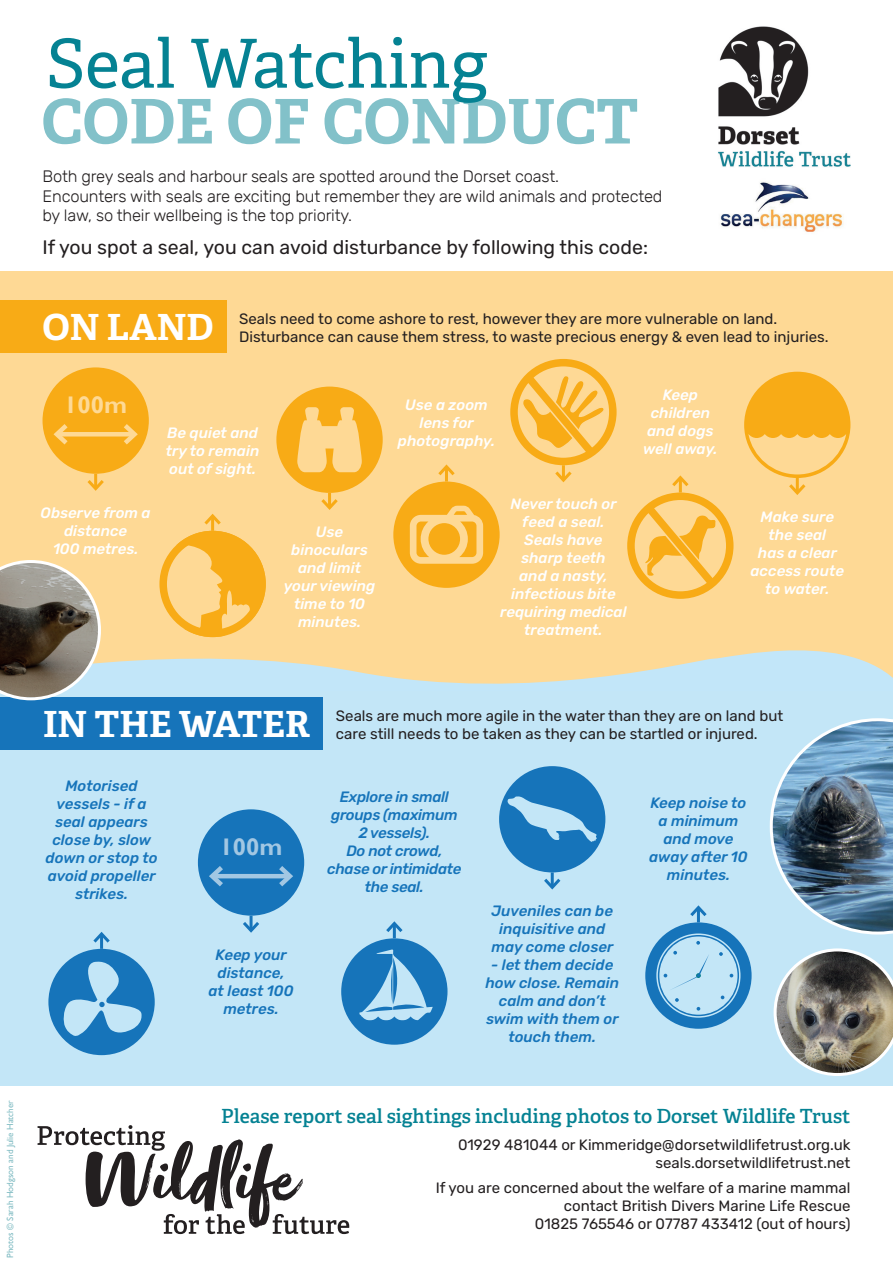
<style>
.page{position:relative;width:893px;height:1263px;background:#fff}
.page>*{position:absolute;margin:0;border:0;box-sizing:border-box;transform-origin:0 0}
.Gill_Sans_-_12pt{font:67.5px "Adelle";letter-spacing:-.005em;color:#058293}
.Gill_Sans_-_12pt-2{font:700 61.5px "Adelle Basic";color:#82c1c9}
.Gill_Sans_-_12pt-3{font:700 36px "Adelle";color:#fff}
.Gill_Sans_-_12pt-4{font:700 24px "Gill Sans";color:#fed995}
.Gill_Sans_-_12pt-5{font:700 24px "Gill Sans";color:#a2c7e3}
.Gill_Sans_-_12pt-6{font:600 19.5px "Adelle";color:#058293}
.Gill_Sans_-_12pt-7{font:19.5px "Rubik";color:#231f20}
.Gill_Sans_-_12pt-8{font:300 16.5px "Rubik";letter-spacing:-.01em;color:#231f20}
.Gill_Sans_-_12pt-9{font:15px "Rubik";color:#231f20}
.Gill_Sans_-_12pt-10{font:italic 500 15px/18px "Rubik";color:#fff;text-align:center}
.Gill_Sans_-_12pt-11{font:italic 500 15px/18px "Rubik";color:#1674ba;text-align:center}
.Gill_Sans_-_12pt-12{font:italic 500 15px/18px "Rubik";letter-spacing:-.02em;color:#1674ba;text-align:center}
.Gill_Sans_-_12pt-13{font:9px "Gill Sans";color:#81bcc3}
</style>
<div class="page">
<div style="left:0;top:271px;width:893px;height:420px;background:#fed995"></div>
<svg style="left:101px;top:650px;width:792px;height:41px;fill:#c2e6f9"></svg>
<div style="left:0;top:691px;width:893px;height:394px;background:#c3e6f7"></div>
<img style="left:720px;top:182px;width:124px;height:50px">
<img style="left:718px;top:26px;width:133px;height:141px">
<div style="left:0;top:300px;width:226px;height:53px;background:#f8ab16"></div>
<div style="left:43px;top:367px;width:106px;height:107px;background:#f8ab16;border-radius:50%"></div>
<hr style="left:94px;top:474px;width:3px;height:15px;background:#f8ab16">
<svg style="left:87px;top:477px;width:17px;height:14px"></svg>
<hr style="left:57px;top:432px;width:78px;height:4px;background:#fed995">
<svg style="left:119px;top:424px;width:22px;height:25px"></svg>
<svg style="left:50px;top:424px;width:22px;height:25px"></svg>
<div style="left:510px;top:359px;width:107px;height:106px;border:8px solid #f8ab16;border-radius:50%"></div>
<svg style="left:514px;top:363px;width:92px;height:120px"></svg>
<div style="left:744px;top:372px;width:106px;height:106px;background:#f8ab16;border-radius:50%"></div>
<hr style="left:796px;top:478px;width:3px;height:15px;background:#f8ab16">
<svg style="left:789px;top:481px;width:17px;height:14px"></svg>
<div style="left:159px;top:531px;width:107px;height:106px;background:#f8ab16;border-radius:50%"></div>
<hr style="left:211px;top:516px;width:3px;height:15px;background:#f8ab16">
<svg style="left:204px;top:514px;width:17px;height:14px"></svg>
<div style="left:393px;top:481px;width:107px;height:107px;background:#f8ab16;border-radius:50%"></div>
<hr style="left:445px;top:467px;width:3px;height:14px;background:#f8ab16">
<svg style="left:438px;top:464px;width:17px;height:12px"></svg>
<div style="left:627px;top:492px;width:106px;height:107px;border:8px solid #f8ab16;border-radius:50%"></div>
<svg style="left:635px;top:475px;width:91px;height:122px"></svg>
<div style="left:341px;top:938px;width:106px;height:107px;background:#1674ba;border-radius:50%"></div>
<hr style="left:393px;top:923px;width:3px;height:15px;background:#1674ba">
<svg style="left:386px;top:921px;width:17px;height:14px"></svg>
<div style="left:0;top:697px;width:323px;height:53px;background:#1674ba"></div>
<div style="left:499px;top:766px;width:106px;height:106px;background:#1674ba;border-radius:50%"></div>
<hr style="left:551px;top:872px;width:3px;height:15px;background:#1674ba">
<svg style="left:544px;top:875px;width:17px;height:15px"></svg>
<svg style="left:507px;top:796px;width:90px;height:46px"></svg>
<svg style="left:748px;top:434px;width:98px;height:40px"></svg>
<div style="left:276px;top:387px;width:107px;height:106px;background:#f8ab16;border-radius:50%"></div>
<hr style="left:328px;top:493px;width:3px;height:15px;background:#f8ab16">
<svg style="left:321px;top:499px;width:17px;height:11px"></svg>
<svg style="left:297px;top:407px;width:65px;height:65px"></svg>
<div style="left:198px;top:809px;width:106px;height:107px;background:#1674ba;border-radius:50%"></div>
<hr style="left:250px;top:916px;width:3px;height:14px;background:#1674ba">
<svg style="left:243px;top:919px;width:16px;height:14px"></svg>
<hr style="left:212px;top:874px;width:78px;height:4px;background:#a2c7e3">
<svg style="left:274px;top:866px;width:19px;height:21px"></svg>
<svg style="left:209px;top:866px;width:19px;height:21px"></svg>
<svg style="left:645px;top:922px;width:107px;height:107px;background:#2e84c2"></svg>
<hr style="left:697px;top:907px;width:3px;height:15px;background:#1674ba">
<svg style="left:690px;top:905px;width:17px;height:11px"></svg>
<div style="left:660px;top:937px;width:77px;height:77px;background:#c3e6f7;border-radius:50%"></div>
<div style="left:659px;top:936px;width:78px;height:79px;border:1px solid #c3e6f7;border-radius:50%"></div>
<svg style="left:696px;top:941px;width:4px;height:4px"></svg>
<svg style="left:721px;top:995px;width:3px;height:4px"></svg>
<svg style="left:675px;top:998px;width:4px;height:4px"></svg>
<svg style="left:719px;top:952px;width:4px;height:4px"></svg>
<svg style="left:664px;top:951px;width:45px;height:39px"></svg>
<div style="left:48px;top:949px;width:107px;height:106px;background:#1674ba;border-radius:50%"></div>
<hr style="left:100px;top:934px;width:3px;height:15px;background:#1674ba">
<svg style="left:93px;top:932px;width:17px;height:14px"></svg>
<svg style="left:63px;top:959px;width:80px;height:79px"></svg>
<img style="left:770px;top:718px;width:123px;height:216px">
<svg style="left:774px;top:948px;width:119px;height:128px"></svg>
<svg style="left:0;top:560px;width:101px;height:140px;background:#857f73"></svg>
<svg style="left:410px;top:506px;width:73px;height:58px"></svg>
<svg style="left:359px;top:949px;width:74px;height:86px"></svg>
<svg style="left:141px;top:534px;width:109px;height:117px"></svg>
<div style="left:145px;top:544px;width:67px;height:38px;background:#fed995;border-radius:50%"></div>
<div style="left:159px;top:531px;width:107px;height:106px;border:8px solid #f8ab16;border-radius:50%"></div>
<svg style="left:38px;top:1125px;width:311px;height:109px"></svg>
<p class="Gill_Sans_-_12pt" style="left:46px;top:14px;width:443px">Seal Watching</p>
<p class="Gill_Sans_-_12pt-2" style="left:41px;top:82px;width:599px">CODE OF CONDUCT</p>
<p class="Gill_Sans_-_12pt-8" style="left:43px;top:167px;width:518px">Both grey seals and harbour seals are spotted around the Dorset coast.</p>
<p class="Gill_Sans_-_12pt-8" style="left:43px;top:187px;width:621px">Encounters with seals are exciting but remember they are wild animals and protected</p>
<p class="Gill_Sans_-_12pt-8" style="left:43px;top:206px;width:311px">by law, so their wellbeing is the top priority.</p>
<p class="Gill_Sans_-_12pt-7" style="left:43px;top:236px;width:607px">If you spot a seal, you can avoid disturbance by following this code:</p>
<p class="Gill_Sans_-_12pt-3" style="left:43px;top:301px;width:173px">ON LAND</p>
<p class="Gill_Sans_-_12pt-9" style="left:239px;top:310px;width:540px">Seals need to come ashore to rest, however they are more vulnerable on land.</p>
<p class="Gill_Sans_-_12pt-9" style="left:239px;top:328px;width:591px">Disturbance can cause them stress, to waste precious energy &amp; even lead to injuries.</p>
<p class="Gill_Sans_-_12pt-4" style="left:64px;top:391px;width:64px">100m</p>
<p class="Gill_Sans_-_12pt-10" style="left:41px;top:504px;width:112px">Observe from a distance</p>
<p class="Gill_Sans_-_12pt-10" style="left:53px;top:540px;width:87px">100 metres.</p>
<p class="Gill_Sans_-_12pt-10" style="left:166px;top:424px;width:95px;text-align:justify">Be quiet and try to remain out of sight.</p>
<p class="Gill_Sans_-_12pt-10" style="left:284px;top:523px;width:93px">Use binoculars and limit your viewing time to 10 minutes.</p>
<p class="Gill_Sans_-_12pt-10" style="left:398px;top:396px;width:99px">Use a zoom lens for photography.</p>
<p class="Gill_Sans_-_12pt-10" style="left:643px;top:386px;width:76px">Keep children and dogs well away.</p>
<p class="Gill_Sans_-_12pt-10" style="left:510px;top:495px;width:108px">Never touch or feed a seal.<br>Seals have</p>
<p class="Gill_Sans_-_12pt-10" style="left:521px;top:549px;width:86px">sharp teeth</p>
<p class="Gill_Sans_-_12pt-10" style="left:519px;top:567px;width:90px">and a nasty,</p>
<p class="Gill_Sans_-_12pt-10" style="left:500px;top:585px;width:128px">infectious bite requiring medical treatment.</p>
<p class="Gill_Sans_-_12pt-10" style="left:750px;top:508px;width:95px">Make sure the seal<br>has a clear access route to water.</p>
<p class="Gill_Sans_-_12pt-13" style="left:5px;top:1258px;width:159px;rotate:-90deg">Photos © Sarah Hodgson and Julie Hatcher</p>
<p class="Gill_Sans_-_12pt-3" style="left:43px;top:698px;width:268px">IN THE WATER</p>
<p class="Gill_Sans_-_12pt-11" style="left:46px;top:777px;width:114px">Motorised vessels - if a seal appears close by, slow down or stop to avoid propeller strikes.</p>
<p class="Gill_Sans_-_12pt-5" style="left:220px;top:833px;width:64px">100m</p>
<p class="Gill_Sans_-_12pt-11" style="left:209px;top:946px;width:86px">Keep your distance, at least 100 metres.</p>
<p class="Gill_Sans_-_12pt-9" style="left:336px;top:707px;width:449px">Seals are much more agile in the water than they are on land but</p>
<p class="Gill_Sans_-_12pt-9" style="left:336px;top:725px;width:423px">care still needs to be taken as they can be startled or injured.</p>
<p class="Gill_Sans_-_12pt-12" style="left:331px;top:788px;width:128px">Explore in small groups (maximum<br>2 vessels).</p>
<p class="Gill_Sans_-_12pt-12" style="left:327px;top:842px;width:136px">Do not crowd, chase or intimidate the seal.</p>
<p class="Gill_Sans_-_12pt-11" style="left:491px;top:902px;width:123px">Juveniles can be inquisitive and may come closer</p>
<p class="Gill_Sans_-_12pt-11" style="left:485px;top:956px;width:135px">- let them decide how close. Remain calm and don’t swim with them or touch them.</p>
<p class="Gill_Sans_-_12pt-11" style="left:649px;top:794px;width:100px">Keep noise to a minimum and move away after 10 minutes.</p>
<p class="Gill_Sans_-_12pt-6" style="left:221px;top:1104px;width:631px">Please report seal sightings including photos to Dorset Wildlife Trust</p>
<p class="Gill_Sans_-_12pt-9" style="left:458px;top:1136px;width:394px">01929 481044 or Kimmeridge@dorsetwildlifetrust.org.uk</p>
<p class="Gill_Sans_-_12pt-9" style="left:655px;top:1154px;width:197px">seals.dorsetwildlifetrust.net</p>
<p class="Gill_Sans_-_12pt-9" style="left:436px;top:1179px;width:416px">If you are concerned about the welfare of a marine mammal</p>
<p class="Gill_Sans_-_12pt-9" style="left:564px;top:1197px;width:288px">contact British Divers Marine Life Rescue</p>
<p class="Gill_Sans_-_12pt-9" style="left:535px;top:1215px;width:317px">01825 765546 or 07787 433412 (out of hours)</p>
</div>
